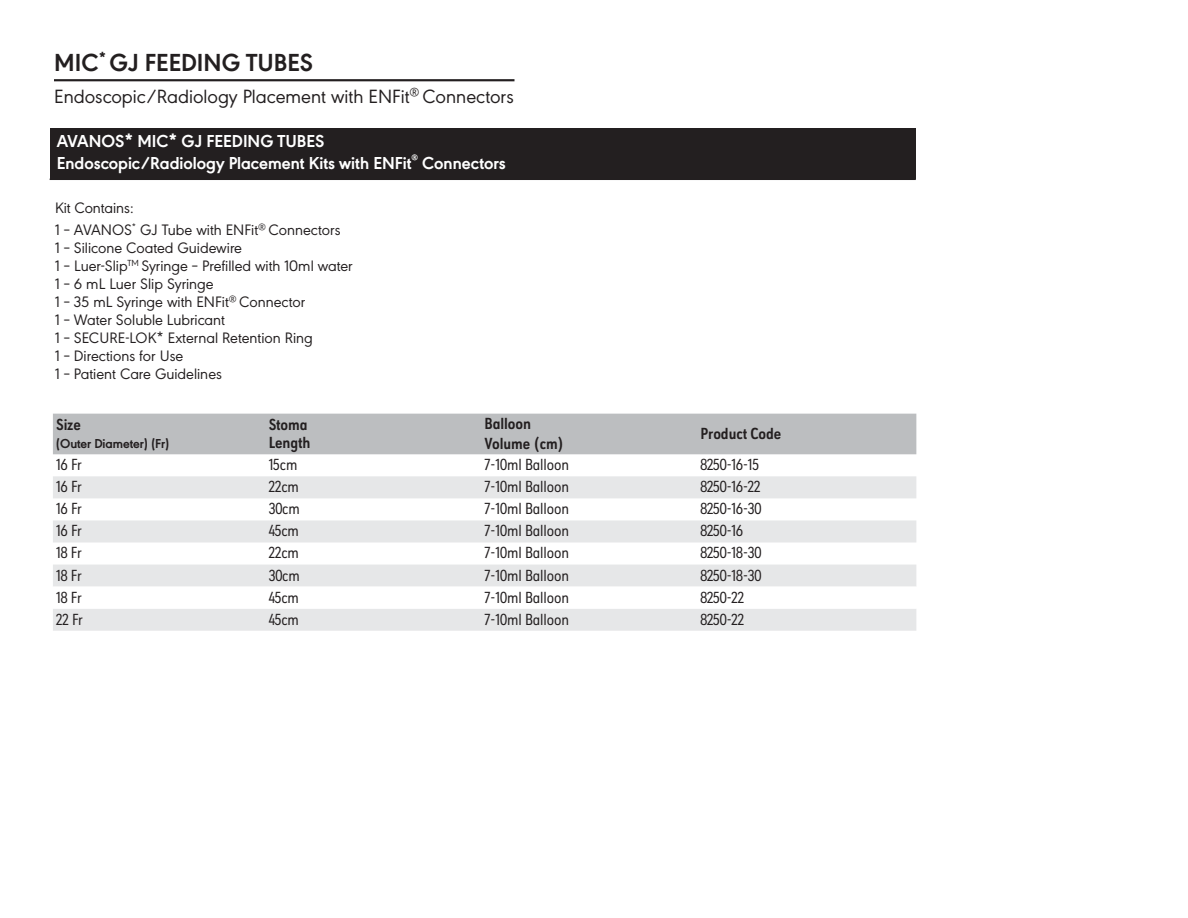
<style>
.page{position:relative;width:1188px;height:918px;background:#fff}
.page>*{position:absolute;margin:0;border:0;box-sizing:border-box;transform-origin:0 0}
.t1{font:700 25.65px "Avanos Sans";color:#231f20}
.t2{font:19.95px "Avanos Sans";color:#231f20}
.t3{font:700 18px/21.6px "Avanos Sans";color:#fff}
.t4{font:16.8px "Avanos Sans Cond";letter-spacing:-.005em;color:#231f20}
.t5{font:700 16.8px/18px "Avanos Sans Cond";letter-spacing:-.005em;color:#231f20}
.t6{font:15.75px/18px "Avanos Sans";color:#231f20}
.t7{font:700 13.5px "Avanos Sans";letter-spacing:-.005em;color:#231f20}
.t8{font:700 7.8px "Avanos Sans";color:#fff}
</style>
<div class="page">
<div style="left:50px;top:129px;width:866px;height:50px;background:#231f20"></div>
<hr style="left:50px;top:179px;width:866px;height:1px;background:#231f20">
<hr style="left:54px;top:79px;width:461px;height:2px;background:#231f20">
<div style="left:53px;top:414px;width:863px;height:40px;background:#bcbec0"></div>
<svg style="left:53px;top:476px;width:863px;height:155px;fill:#e6e7e8"></svg>
<svg style="left:53px;top:587px;width:863px;height:22px"></svg>
<h1 class="t1" style="left:54px;top:52px;width:260px">MIC<sup>*</sup> GJ FEEDING TUBES</h1>
<p class="t2" style="left:54px;top:88px;width:461px">Endoscopic/Radiology Placement with ENFit<sup>®</sup> Connectors</p>
<p class="t3" style="left:57px;top:132px;width:356px">AVANOS* MIC* GJ FEEDING TUBES<br>Endoscopic/Radiology Placement Kits with ENFit</p>
<p class="t8" style="left:412px;top:154px;width:8px">®</p>
<p class="t3" style="left:422px;top:154px;width:85px">Connectors</p>
<p class="t6" style="left:55px;top:199px;width:287px;line-height:21.6px">Kit Contains:<br>1 – AVANOS<sup>*</sup> GJ Tube with ENFit<sup>®</sup> Connectors</p>
<p class="t6" style="left:55px;top:240px;width:299px">1 – Silicone Coated Guidewire<br>1 – Luer-Slip<sup>TM</sup> Syringe – Prefilled with 10ml water<br>1 – 6 mL Luer Slip Syringe<br>1 – 35 mL Syringe with ENFit<sup>®</sup> Connector<br>1 – Water Soluble Lubricant<br>1 – SECURE-LOK* External Retention Ring<br>1 – Directions for Use<br>1 – Patient Care Guidelines</p>
<p class="t5" style="left:56px;top:417px;width:26px">Size</p>
<p class="t7" style="left:56px;top:438px;width:115px">(Outer Diameter) (Fr)</p>
<p class="t5" style="left:269px;top:417px;width:43px">Stoma<br>Length</p>
<p class="t5" style="left:485px;top:415px;width:81px;line-height:20.1px">Balloon<br>Volume (cm)</p>
<p class="t5" style="left:701px;top:426px;width:82px">Product Code</p>
<p class="t4" style="left:56px;top:458px;width:27px">16 Fr</p>
<p class="t4" style="left:269px;top:458px;width:30px">15cm</p>
<p class="t4" style="left:485px;top:458px;width:86px">7-10ml Balloon</p>
<p class="t4" style="left:701px;top:458px;width:60px">8250-16-15</p>
<p class="t4" style="left:56px;top:480px;width:27px">16 Fr</p>
<p class="t4" style="left:269px;top:480px;width:32px">22cm</p>
<p class="t4" style="left:485px;top:480px;width:86px">7-10ml Balloon</p>
<p class="t4" style="left:701px;top:480px;width:62px">8250-16-22</p>
<p class="t4" style="left:56px;top:502px;width:27px">16 Fr</p>
<p class="t4" style="left:269px;top:502px;width:33px">30cm</p>
<p class="t4" style="left:485px;top:502px;width:86px">7-10ml Balloon</p>
<p class="t4" style="left:701px;top:502px;width:62px">8250-16-30</p>
<p class="t4" style="left:56px;top:524px;width:27px">16 Fr</p>
<p class="t4" style="left:269px;top:524px;width:32px">45cm</p>
<p class="t4" style="left:485px;top:524px;width:86px">7-10ml Balloon</p>
<p class="t4" style="left:701px;top:524px;width:44px">8250-16</p>
<p class="t4" style="left:56px;top:546px;width:27px">18 Fr</p>
<p class="t4" style="left:269px;top:546px;width:32px">22cm</p>
<p class="t4" style="left:485px;top:546px;width:86px">7-10ml Balloon</p>
<p class="t4" style="left:701px;top:546px;width:62px">8250-18-30</p>
<p class="t4" style="left:56px;top:568px;width:27px">18 Fr</p>
<p class="t4" style="left:269px;top:568px;width:33px">30cm</p>
<p class="t4" style="left:485px;top:568px;width:86px">7-10ml Balloon</p>
<p class="t4" style="left:701px;top:568px;width:62px">8250-18-30</p>
<p class="t4" style="left:56px;top:590px;width:27px">18 Fr</p>
<p class="t4" style="left:269px;top:590px;width:32px">45cm</p>
<p class="t4" style="left:485px;top:590px;width:86px">7-10ml Balloon</p>
<p class="t4" style="left:701px;top:590px;width:45px">8250-22</p>
<p class="t4" style="left:56px;top:612px;width:28px">22 Fr</p>
<p class="t4" style="left:269px;top:612px;width:32px">45cm</p>
<p class="t4" style="left:485px;top:612px;width:86px">7-10ml Balloon</p>
<p class="t4" style="left:701px;top:612px;width:45px">8250-22</p>
</div>
